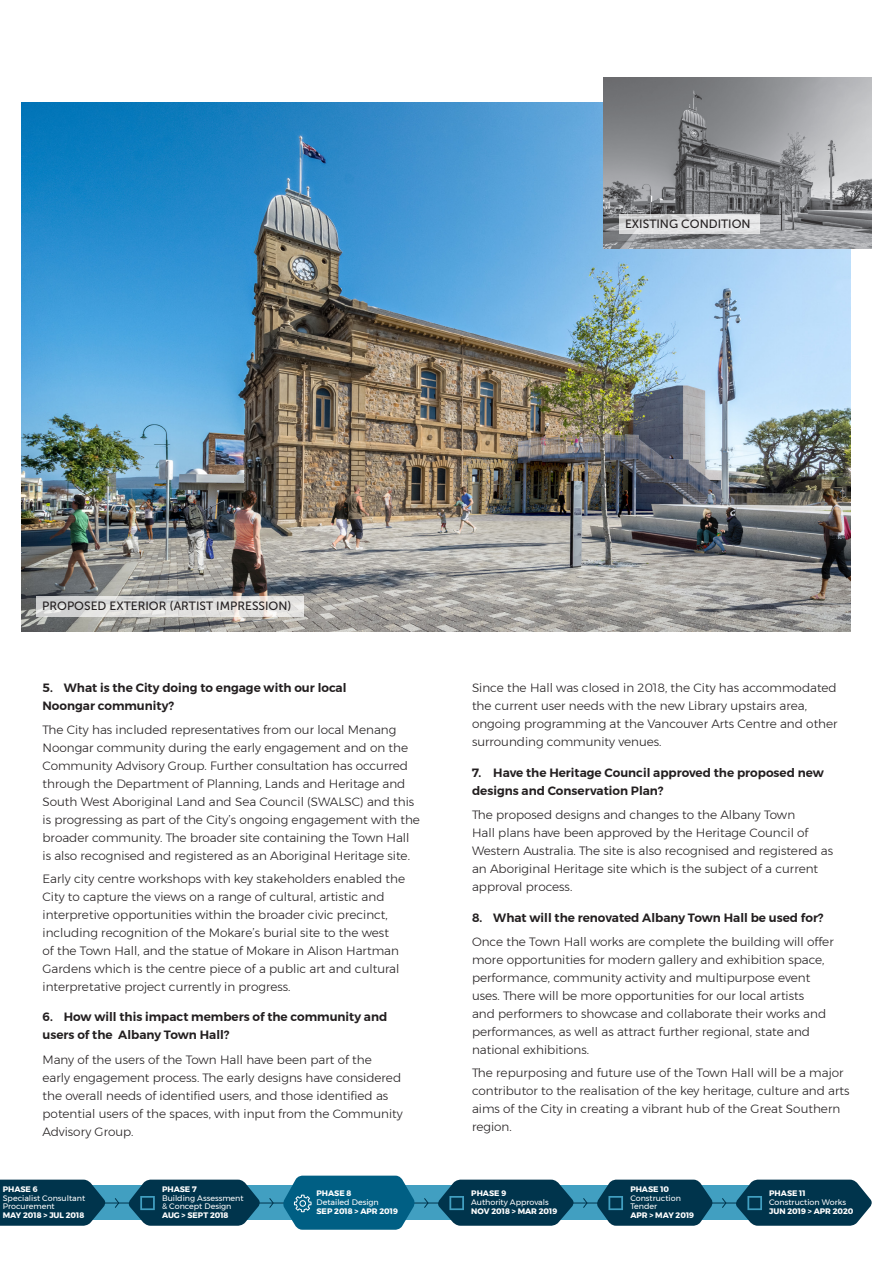
<style>
.page{position:relative;width:893px;height:1263px;background:#fff}
.page>*{position:absolute;margin:0;border:0;box-sizing:border-box;transform-origin:0 0}
.answer{font:300 12px/18px "Montserrat";color:#231f20}
.t1{font:600 12px/18px "Montserrat";color:#231f20}
.t2{font:12px "Museo Sans 500";color:#231f20}
.STAGE{font:7.95px/7.9px "Montserrat";color:#fff}
.PHASE{font:700 7.95px "Montserrat";color:#fff}
</style>
<div class="page">
<div style="left:0;top:1186px;width:857px;height:34px;background:#419fc1"></div>
<hr style="left:0;top:1202px;width:829px;height:1px;background:#00344c">
<img style="left:21px;top:102px;width:829px;height:529px">
<img style="left:604px;top:78px;width:268px;height:170px">
<svg style="left:36px;top:596px;width:268px;height:20px;background:#dddddb"></svg>
<svg style="left:619px;top:214px;width:140px;height:19px;background:#dfdfe0"></svg>
<svg style="left:269px;top:1198px;width:5px;height:10px"></svg>
<svg style="left:423px;top:1198px;width:6px;height:10px"></svg>
<svg style="left:582px;top:1198px;width:6px;height:10px"></svg>
<svg style="left:114px;top:1198px;width:6px;height:10px"></svg>
<svg style="left:721px;top:1198px;width:6px;height:10px"></svg>
<svg style="left:282px;top:1175px;width:134px;height:55px;background:#1c7193"></svg>
<svg style="left:436px;top:1179px;width:139px;height:47px"></svg>
<svg style="left:596px;top:1179px;width:118px;height:47px"></svg>
<svg style="left:0;top:1179px;width:107px;height:47px;background:#11455c"></svg>
<svg style="left:127px;top:1179px;width:134px;height:47px"></svg>
<svg style="left:734px;top:1179px;width:138px;height:47px;background:#1f4f65"></svg>
<p class="t2" style="left:625px;top:217px;width:127px">EXISTING CONDITION</p>
<p class="t2" style="left:42px;top:600px;width:251px">PROPOSED EXTERIOR (ARTIST IMPRESSION)</p>
<p class="t1" style="left:43px;top:679px;width:305px">5. What is the City doing to engage with our local<br>Noongar community?</p>
<p class="answer" style="left:43px;top:721px;width:379px">The City has included representatives from our local Menang Noongar community during the early engagement and on the Community Advisory Group. Further consultation has occurred through the Department of Planning, Lands and Heritage and South West Aboriginal Land and Sea Council (SWALSC) and this is progressing as part of the City’s ongoing engagement with the broader community. The broader site containing the Town Hall is also recognised and registered as an Aboriginal Heritage site.</p>
<p class="answer" style="left:43px;top:869px;width:364px">Early city centre workshops with key stakeholders enabled the City to capture the views on a range of cultural, artistic and interpretive opportunities within the broader civic precinct, including recognition of the Mokare’s burial site to the west<br>of the Town Hall, and the statue of Mokare in Alison Hartman Gardens which is the centre piece of a public art and cultural interpretative project currently in progress.</p>
<p class="t1" style="left:43px;top:1008px;width:346px">6. How will this impact members of the community and users of the Albany Town Hall?</p>
<p class="answer" style="left:43px;top:1050px;width:362px">Many of the users of the Town Hall have been part of the<br>early engagement process. The early designs have considered the overall needs of identified users, and those identified as potential users of the spaces, with input from the Community Advisory Group.</p>
<p class="answer" style="left:472px;top:678px;width:367px">Since the Hall was closed in 2018, the City has accommodated the current user needs with the new Library upstairs area, ongoing programming at the Vancouver Arts Centre and other surrounding community venues.</p>
<p class="t1" style="left:472px;top:763px;width:353px">7. Have the Heritage Council approved the proposed new designs and Conservation Plan?</p>
<p class="answer" style="left:472px;top:806px;width:363px">The proposed designs and changes to the Albany Town<br>Hall plans have been approved by the Heritage Council of Western Australia. The site is also recognised and registered as an Aboriginal Heritage site which is the subject of a current approval process.</p>
<p class="t1" style="left:472px;top:909px;width:353px">8. What will the renovated Albany Town Hall be used for?</p>
<p class="answer" style="left:472px;top:933px;width:363px">Once the Town Hall works are complete the building will offer more opportunities for modern gallery and exhibition space, performance, community activity and multipurpose event uses. There will be more opportunities for our local artists<br>and performers to showcase and collaborate their works and performances, as well as attract further regional, state and national exhibitions.</p>
<p class="answer" style="left:472px;top:1063px;width:379px">The repurposing and future use of the Town Hall will be a major contributor to the realisation of the key heritage, culture and arts aims of the City in creating a vibrant hub of the Great Southern region.</p>
<p class="PHASE" style="left:3px;top:1182px;width:37px">PHASE 6</p>
<p class="STAGE" style="left:3px;top:1194px;width:84px">Specialist Consultant<br>Procurement</p>
<p class="PHASE" style="left:3px;top:1209px;width:83px">MAY 2018 &gt; JUL 2018</p>
<p class="PHASE" style="left:162px;top:1182px;width:36px">PHASE 7</p>
<p class="STAGE" style="left:162px;top:1194px;width:83px">Building Assessment &amp; Concept Design</p>
<p class="PHASE" style="left:162px;top:1209px;width:68px">AUG &gt; SEPT 2018</p>
<p class="PHASE" style="left:316px;top:1186px;width:37px">PHASE 8</p>
<p class="STAGE" style="left:316px;top:1198px;width:64px">Detailed Design</p>
<p class="PHASE" style="left:316px;top:1205px;width:83px">SEP 2018 &gt; APR 2019</p>
<p class="PHASE" style="left:471px;top:1186px;width:37px">PHASE 9</p>
<p class="STAGE" style="left:471px;top:1198px;width:79px">Authority Approvals</p>
<p class="PHASE" style="left:471px;top:1205px;width:88px">NOV 2018 &gt; MAR 2019</p>
<p class="PHASE" style="left:630px;top:1182px;width:40px">PHASE 10</p>
<p class="STAGE" style="left:630px;top:1194px;width:52px">Construction<br>Tender</p>
<p class="PHASE" style="left:630px;top:1209px;width:65px">APR &gt; MAY 2019</p>
<p class="PHASE" style="left:769px;top:1186px;width:38px">PHASE 11</p>
<p class="STAGE" style="left:769px;top:1198px;width:78px">Construction Works</p>
<p class="PHASE" style="left:769px;top:1205px;width:86px">JUN 2019 &gt; APR 2020</p>
</div>
